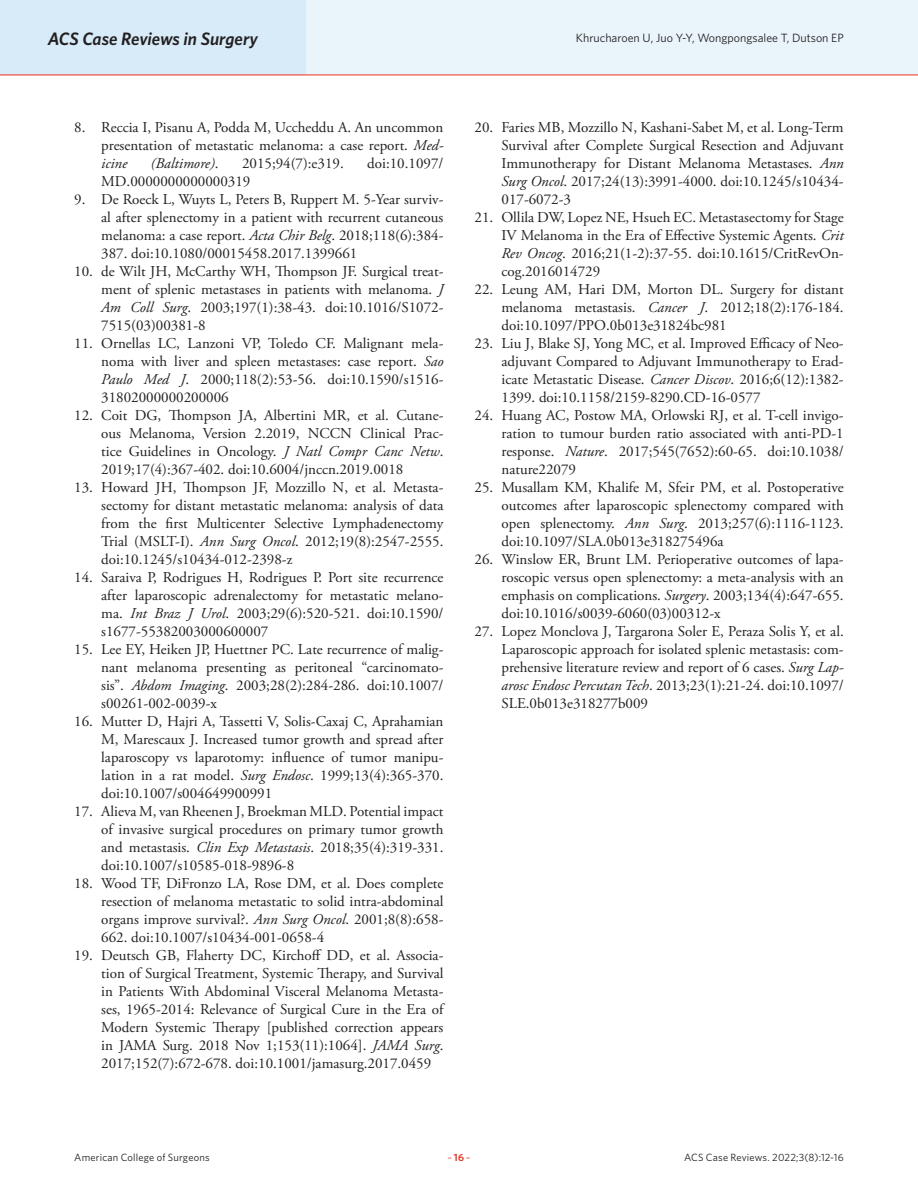
<style>
.page{position:relative;width:918px;height:1188px;background:#fff}
.page>*{position:absolute;margin:0;border:0;box-sizing:border-box;transform-origin:0 0}
.t1{font:italic 600 18px "Whitney";letter-spacing:-.005em;color:#231f20}
.t2{font:15px/18px "Adobe Garamond Pro";color:#231f20;text-align:justify}
.t3{font:italic 15px "Adobe Garamond Pro";color:#231f20}
.t4{font:12px "Whitney";color:#231f20}
.t5{font:10.5px "Whitney";letter-spacing:.015em;color:#231f20}
.t6{font:10.5px "Whitney";color:#ee2e22}
.s1{font-style:italic}
.s2{font-style:normal}
.s3{font-weight:600}
</style>
<div class="page">
<div style="left:0;top:0;width:918px;height:75px;background:#eaf5fb"></div>
<div style="left:0;top:0;width:306px;height:75px;background:#d7ebf8"></div>
<hr style="left:0;top:75px;width:918px;height:1px;background:#ee2e22">
<p class="t1" style="left:48px;top:26px;width:212px">ACS Case Reviews in Surgery</p>
<p class="t4" style="left:576px;top:30px;width:269px">Khrucharoen U, Juo Y-Y, Wongpongsalee T, Dutson EP</p>
<p class="t2" style="left:101px;top:119px;width:344px;text-indent:-27px">8. Reccia I, Pisanu A, Podda M, Uccheddu A. An uncommon presentation of metastatic melanoma: a case report. <span class="s1">Med&shy;icine</span></p>
<p class="t3" style="left:151px;top:155px;width:69px">(Baltimore)<span class="s2">.</span></p>
<p class="t2" style="left:242px;top:155px;width:103px">2015;94(7):e319.</p>
<p class="t2" style="left:367px;top:155px;width:78px">doi:10.1097/</p>
<p class="t2" style="left:101px;top:173px;width:151px">MD.0000000000000319</p>
<p class="t2" style="left:101px;top:191px;width:344px;text-indent:-27px">9. De Roeck L, Wuyts L, Peters B, Ruppert M. 5-Year surviv&shy;al after splenectomy in a patient with recurrent cutaneous melanoma: a case report. <span class="s1">Acta Chir Belg</span>. 2018;118(6):384- 387. doi:10.1080/00015458.2017.1399661</p>
<p class="t2" style="left:101px;top:263px;width:344px;text-indent:-27px">10. de Wilt JH, McCarthy WH, Thompson JF. Surgical treat&shy;ment of splenic metastases in patients with melanoma. <span class="s1">J Am Coll Surg</span>. 2003;197(1):38-43. doi:10.1016/S1072- 7515(03)00381-8</p>
<p class="t2" style="left:101px;top:335px;width:344px;text-indent:-27px">11. Ornellas LC, Lanzoni VP, Toledo CF. Malignant mela&shy;noma with liver and spleen metastases: case report. <span class="s1">Sao Paulo Med J</span>. 2000;118(2):53-56. doi:10.1590/s1516- 31802000000200006</p>
<p class="t2" style="left:101px;top:407px;width:344px;text-indent:-27px">12. Coit DG, Thompson JA, Albertini MR, et al. Cutane&shy;ous Melanoma, Version 2.2019, NCCN Clinical Prac&shy;tice Guidelines in Oncology. <span class="s1">J Natl Compr Canc Netw</span>.<br>2019;17(4):367-402. doi:10.6004/jnccn.2019.0018</p>
<p class="t2" style="left:101px;top:479px;width:344px;text-indent:-27px">13. Howard JH, Thompson JF, Mozzillo N, et al. Metasta&shy;sectomy for distant metastatic melanoma: analysis of data from the first Multicenter Selective Lymphadenectomy Trial (MSLT-I). <span class="s1">Ann Surg Oncol</span>. 2012;19(8):2547-2555. doi:10.1245/s10434-012-2398-z</p>
<p class="t2" style="left:101px;top:569px;width:344px;text-indent:-27px">14. Saraiva P, Rodrigues H, Rodrigues P. Port site recurrence after laparoscopic adrenalectomy for metastatic melano&shy;ma. <span class="s1">Int Braz J Urol</span>. 2003;29(6):520-521. doi:10.1590/ s1677-55382003000600007</p>
<p class="t2" style="left:101px;top:641px;width:344px;text-indent:-27px">15. Lee EY, Heiken JP, Huettner PC. Late recurrence of malig&shy;nant melanoma presenting as peritoneal “carcinomato&shy;sis”. <span class="s1">Abdom Imaging</span>. 2003;28(2):284-286. doi:10.1007/ s00261-002-0039-x</p>
<p class="t2" style="left:101px;top:713px;width:344px;text-indent:-27px">16. Mutter D, Hajri A, Tassetti V, Solis-Caxaj C, Aprahamian M, Marescaux J. Increased tumor growth and spread after laparoscopy vs laparotomy: influence of tumor manipu&shy;lation in a rat model. <span class="s1">Surg Endosc</span>. 1999;13(4):365-370. doi:10.1007/s004649900991</p>
<p class="t2" style="left:101px;top:803px;width:344px;text-indent:-27px">17. Alieva M, van Rheenen J, Broekman MLD. Potential impact of invasive surgical procedures on primary tumor growth and metastasis. <span class="s1">Clin Exp Metastasis</span>. 2018;35(4):319-331. doi:10.1007/s10585-018-9896-8</p>
<p class="t2" style="left:101px;top:875px;width:344px;text-indent:-27px">18. Wood TF, DiFronzo LA, Rose DM, et al. Does complete resection of melanoma metastatic to solid intra-abdominal organs improve survival?. <span class="s1">Ann Surg Oncol</span>. 2001;8(8):658- 662. doi:10.1007/s10434-001-0658-4</p>
<p class="t2" style="left:101px;top:947px;width:344px;text-indent:-27px">19. Deutsch GB, Flaherty DC, Kirchoff DD, et al. Associa&shy;tion of Surgical Treatment, Systemic Therapy, and Survival in Patients With Abdominal Visceral Melanoma Metasta&shy;ses, 1965-2014: Relevance of Surgical Cure in the Era of Modern Systemic Therapy [published correction appears in JAMA Surg. 2018 Nov 1;153(11):1064]. <span class="s1">JAMA Surg</span>.<br>2017;152(7):672-678. doi:10.1001/jamasurg.2017.0459</p>
<p class="t2" style="left:502px;top:119px;width:344px;text-indent:-27px">20. Faries MB, Mozzillo N, Kashani-Sabet M, et al. Long-Term Survival after Complete Surgical Resection and Adjuvant Immunotherapy for Distant Melanoma Metastases. <span class="s1">Ann Surg Oncol</span>. 2017;24(13):3991-4000. doi:10.1245/s10434- 017-6072-3</p>
<p class="t2" style="left:502px;top:209px;width:344px;text-indent:-27px">21. Ollila DW, Lopez NE, Hsueh EC. Metastasectomy for Stage IV Melanoma in the Era of Effective Systemic Agents. <span class="s1">Crit Rev Oncog</span>. 2016;21(1-2):37-55. doi:10.1615/CritRevOn&shy;cog.2016014729</p>
<p class="t2" style="left:502px;top:281px;width:344px;text-indent:-27px">22. Leung AM, Hari DM, Morton DL. Surgery for distant melanoma metastasis. <span class="s1">Cancer J</span>. 2012;18(2):176-184. doi:10.1097/PPO.0b013e31824bc981</p>
<p class="t2" style="left:502px;top:335px;width:344px;text-indent:-27px">23. Liu J, Blake SJ, Yong MC, et al. Improved Efficacy of Neo&shy;adjuvant Compared to Adjuvant Immunotherapy to Erad&shy;icate Metastatic Disease. <span class="s1">Cancer Discov</span>. 2016;6(12):1382- 1399. doi:10.1158/2159-8290.CD-16-0577</p>
<p class="t2" style="left:502px;top:407px;width:344px;text-indent:-27px">24. Huang AC, Postow MA, Orlowski RJ, et al. T-cell invigo&shy;ration to tumour burden ratio associated with anti-PD-1 response. <span class="s1">Nature</span>. 2017;545(7652):60-65. doi:10.1038/ nature22079</p>
<p class="t2" style="left:502px;top:479px;width:344px;text-indent:-27px">25. Musallam KM, Khalife M, Sfeir PM, et al. Postoperative outcomes after laparoscopic splenectomy compared with open splenectomy. <span class="s1">Ann Surg</span>. 2013;257(6):1116-1123. doi:10.1097/SLA.0b013e318275496a</p>
<p class="t2" style="left:502px;top:551px;width:344px;text-indent:-27px">26. Winslow ER, Brunt LM. Perioperative outcomes of lapa&shy;roscopic versus open splenectomy: a meta-analysis with an emphasis on complications. <span class="s1">Surgery</span>. 2003;134(4):647-655. doi:10.1016/s0039-6060(03)00312-x</p>
<p class="t2" style="left:502px;top:623px;width:344px;text-indent:-27px">27. Lopez Monclova J, Targarona Soler E, Peraza Solis Y, et al.<br>Laparoscopic approach for isolated splenic metastasis: com&shy;prehensive literature review and report of 6 cases. <span class="s1">Surg Lap&shy;arosc Endosc Percutan Tech</span>. 2013;23(1):21-24. doi:10.1097/ SLE.0b013e318277b009</p>
<p class="t5" style="left:74px;top:1150px;width:137px">American College of Surgeons</p>
<p class="t6" style="left:447px;top:1150px;width:25px">–<span class="s3">16</span>–</p>
<p class="t5" style="left:684px;top:1150px;width:161px">ACS Case Reviews. 2022;3(8):12-16</p>
</div>
